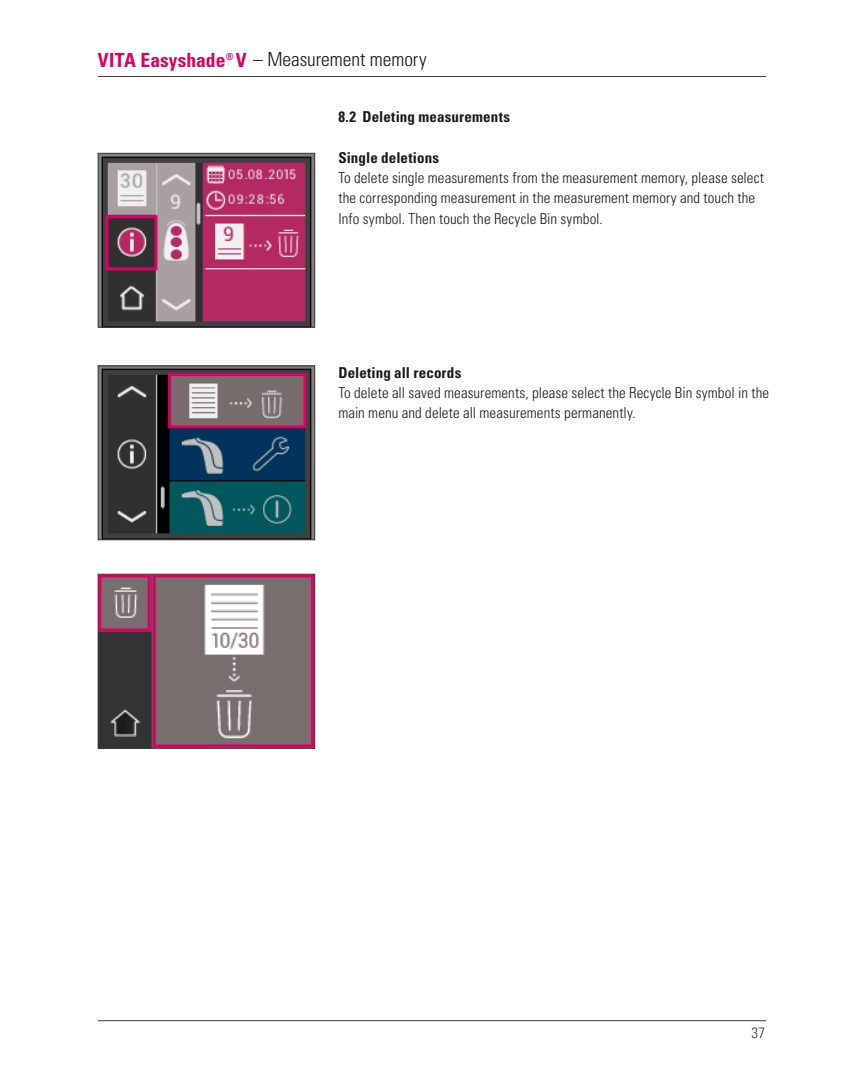
<style>
.page{position:relative;width:864px;height:1080px;background:#fff}
.page>*{position:absolute;margin:0;border:0;box-sizing:border-box;transform-origin:0 0}
.t1{font:300 condensed 19.5px "Univers LT";color:#1a1a1a}
.t2{font:300 condensed 15px/20.2px "Univers LT";letter-spacing:.005em;color:#1a1a1a}
.t3{font:700 condensed 15px "Univers LT";letter-spacing:.01em;color:#1a1a1a}
.t4{font:300 condensed 15px "Univers LT";color:#3b3b3a}
.s1{font-weight:700;color:#dd0064}
</style>
<div class="page">
<hr style="left:98px;top:76px;width:667px;height:1px;background:#3b3b3a">
<hr style="left:98px;top:1020px;width:667px;height:1px;background:#3b3b3a">
<img style="left:100px;top:155px;width:213px;height:170px">
<div style="left:98px;top:153px;width:217px;height:174px;border:1px solid #3b3b3a"></div>
<div style="left:105px;top:215px;width:52px;height:55px;border:3px solid #dd0064"></div>
<img style="left:100px;top:368px;width:213px;height:170px">
<div style="left:98px;top:366px;width:217px;height:174px;border:1px solid #3b3b3a"></div>
<div style="left:168px;top:373px;width:138px;height:55px;border:3px solid #dd0064"></div>
<img style="left:100px;top:576px;width:210px;height:170px">
<div style="left:98px;top:574px;width:53px;height:57px;border:3px solid #dd0064"></div>
<div style="left:153px;top:574px;width:161px;height:173px;border:3px solid #dd0064"></div>
<h1 class="t1" style="left:98px;top:48px;width:330px"><span class="s1">VITA Easyshade</span><sup>®</sup> <span class="s1">V</span> – Measurement memory</h1>
<p class="t3" style="left:338px;top:108px;width:173px">8.2 Deleting measurements</p>
<p class="t3" style="left:338px;top:148px;width:102px">Single deletions</p>
<p class="t2" style="left:338px;top:168px;width:427px">To delete single measurements from the measurement memory, please select the corresponding measurement in the measurement memory and touch the<br>Info symbol. Then touch the Recycle Bin symbol.</p>
<p class="t3" style="left:338px;top:363px;width:124px">Deleting all records</p>
<p class="t2" style="left:338px;top:382px;width:432px">To delete all saved measurements, please select the Recycle Bin symbol in the main menu and delete all measurements permanently.</p>
<p class="t4" style="left:751px;top:1024px;width:15px">37</p>
</div>
